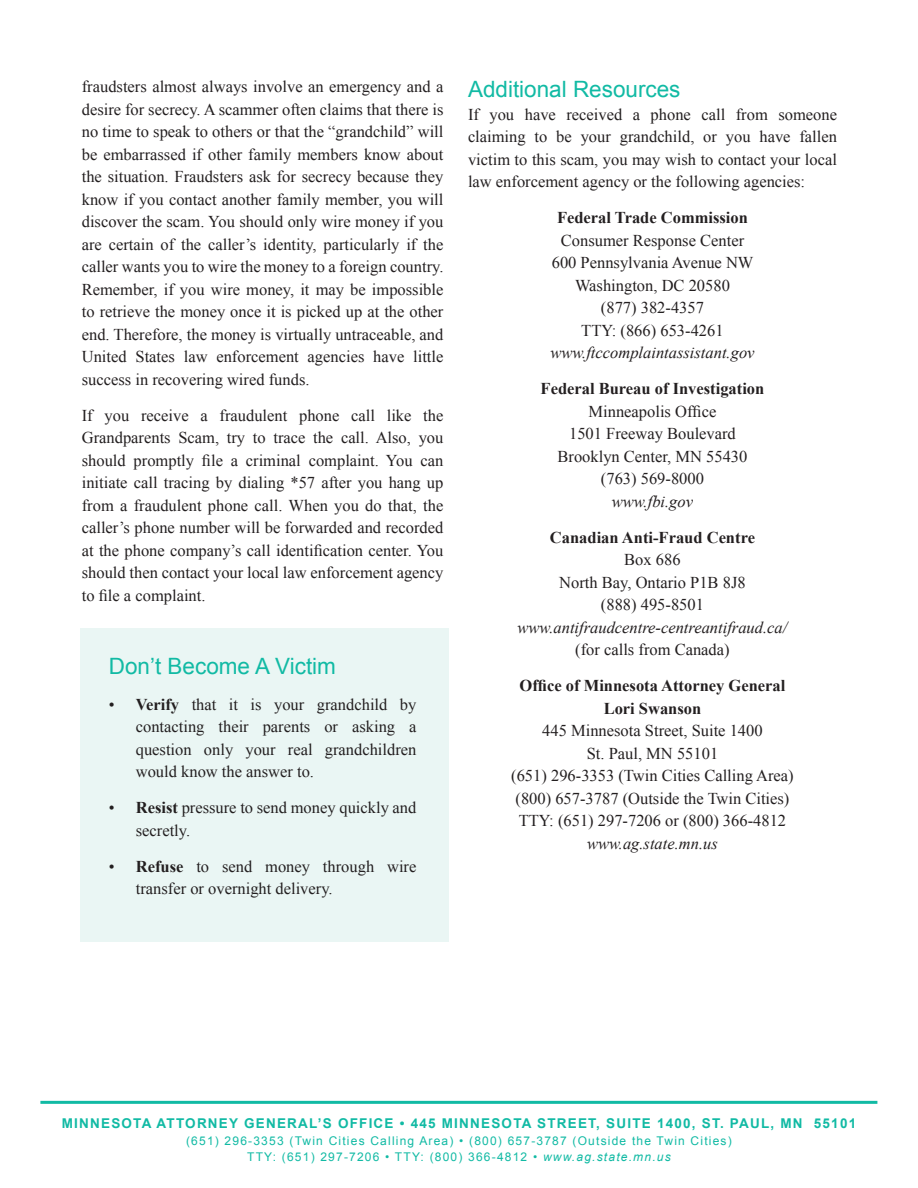
<style>
.page{position:relative;width:918px;height:1188px;background:#fff}
.page>*{position:absolute;margin:0;border:0;box-sizing:border-box;transform-origin:0 0}
.h2{font:22.5px "Arial";color:#11baa4}
.p{font:16.5px/22.5px "Times New Roman";color:#231f20;text-align:center}
.p_1{font:16.5px/22.5px "Times New Roman";color:#231f20;text-align:justify}
.li{font:16.5px/22.5px "Times New Roman";color:#231f20}
.t1{font:700 13.5px "Arial";letter-spacing:.09em;color:#11baa4}
.t2{font:12px/16.5px "Arial";letter-spacing:.1em;color:#11baa4;text-align:center}
.s1{font-weight:700}
.s2{font-style:italic}
</style>
<div class="page">
<hr style="left:40px;top:1101px;width:837px;height:3px;background:#11baa4">
<div style="left:80px;top:629px;width:369px;height:313px;background:#eaf6f4"></div>
<p class="p_1" style="left:82px;top:75px;width:363px">fraudsters almost always involve an emergency and a desire for secrecy. A scammer often claims that there is no time to speak to others or that the “grandchild” will be embarrassed if other family members know about the situation. Fraudsters ask for secrecy because they know if you contact another family member, you will discover the scam. You should only wire money if you are certain of the caller’s identity, particularly if the caller wants you to wire the money to a foreign country.<br>Remember, if you wire money, it may be impossible to retrieve the money once it is picked up at the other end. Therefore, the money is virtually untraceable, and United States law enforcement agencies have little success in recovering wired funds.</p>
<p class="p" style="left:82px;top:404px;width:363px;text-align:justify">If you receive a fraudulent phone call like the Grandparents Scam, try to trace the call. Also, you should promptly file a criminal complaint. You can initiate call tracing by dialing *57 after you hang up from a fraudulent phone call. When you do that, the caller’s phone number will be forwarded and recorded at the phone company’s call identification center. You should then contact your local law enforcement agency to file a complaint.</p>
<h2 class="h2" style="left:109px;top:651px;width:229px">Don’t Become A Victim</h2>
<p class="li" style="left:136px;top:693px;width:282px;text-align:justify;text-indent:-27px">• <span class="s1">Verify</span> that it is your grandchild by contacting their parents or asking a question only your real grandchildren would know the answer to.</p>
<p class="li" style="left:136px;top:796px;width:282px;text-indent:-27px">• <span class="s1">Resist</span> pressure to send money quickly and secretly.</p>
<p class="li" style="left:136px;top:855px;width:282px;text-indent:-27px">• <span class="s1">Refuse</span> to send money through wire transfer or overnight delivery.</p>
<h2 class="h2" style="left:468px;top:75px;width:214px">Additional Resources</h2>
<p class="p_1" style="left:468px;top:103px;width:371px">If you have received a phone call from someone claiming to be your grandchild, or you have fallen victim to this scam, you may wish to contact your local law enforcement agency or the following agencies:</p>
<p class="p" style="left:550px;top:206px;width:206px"><span class="s1">Federal Trade Commission<br></span>Consumer Response Center<br>600 Pennsylvania Avenue NW<br>Washington, DC 20580<br>(877) 382-4357<br>TTY: (866) 653-4261 <span class="s2">www.ftccomplaintassistant.gov</span></p>
<p class="p" style="left:541px;top:377px;width:225px"><span class="s1">Federal Bureau of Investigation<br></span>Minneapolis Office<br>1501 Freeway Boulevard<br>Brooklyn Center, MN 55430 (763) 569-8000<br><span class="s2">www.fbi.gov</span></p>
<p class="p" style="left:518px;top:526px;width:271px"><span class="s1">Canadian Anti-Fraud Centre<br></span>Box 686<br>North Bay, Ontario P1B 8J8<br>(888) 495-8501 <span class="s2">www.antifraudcentre-centreantifraud.ca/ </span>(for calls from Canada)</p>
<p class="p" style="left:511px;top:674px;width:284px"><span class="s1">Office of Minnesota Attorney General<br>Lori Swanson<br></span>445 Minnesota Street, Suite 1400<br>St. Paul, MN 55101<br>(651) 296-3353 (Twin Cities Calling Area) (800) 657-3787 (Outside the Twin Cities)<br>TTY: (651) 297-7206 or (800) 366-4812 <span class="s2">www.ag.state.mn.us</span></p>
<p class="t1" style="left:62px;top:1115px;width:796px">MINNESOTA ATTORNEY GENERAL’S OFFICE • 445 MINNESOTA STREET, SUITE 1400, ST. PAUL, MN 55101</p>
<p class="t2" style="left:186px;top:1133px;width:547px">(651) 296-3353 (Twin Cities Calling Area) • (800) 657-3787 (Outside the Twin Cities)<br>TTY: (651) 297-7206 • TTY: (800) 366-4812 • <span class="s2">www.ag.state.mn.us</span></p>
</div>
